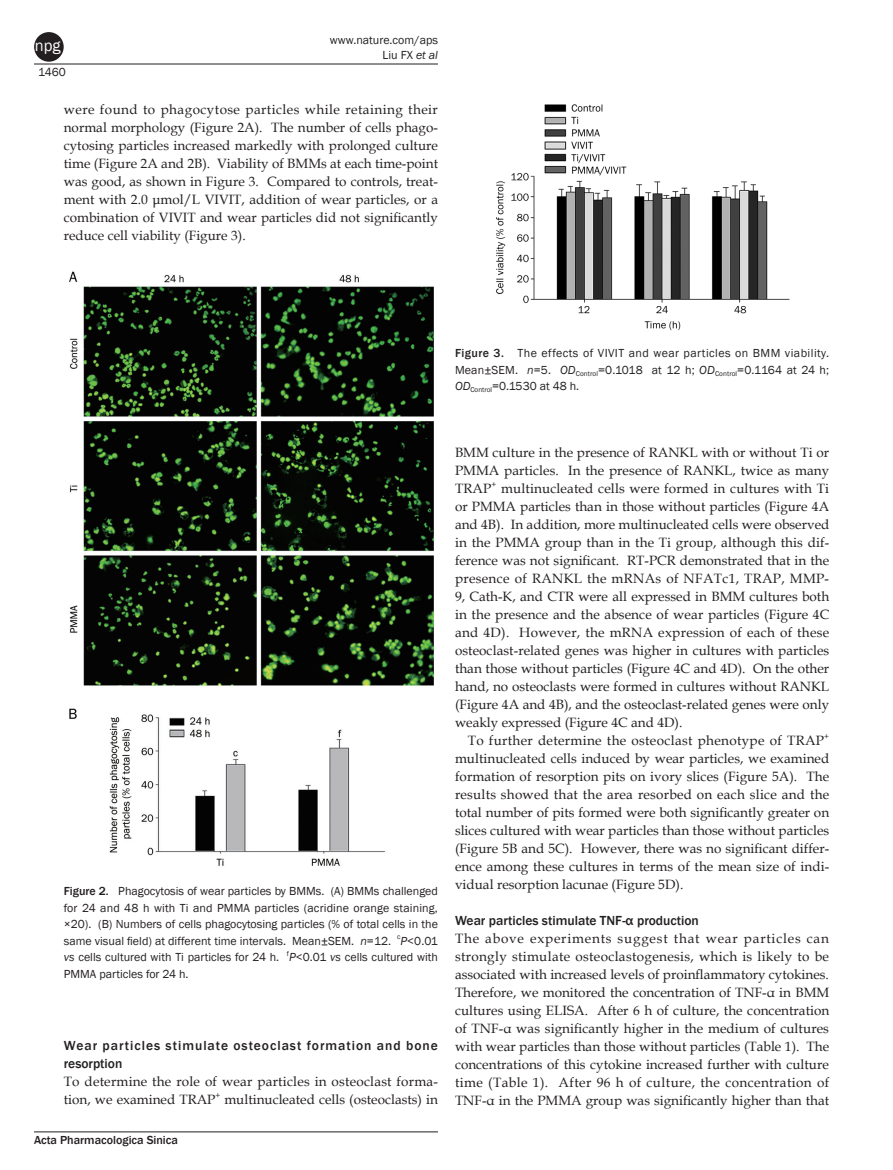
<style>
.page{position:relative;width:893px;height:1170px;background:#fff}
.page>*{position:absolute;margin:0;border:0;box-sizing:border-box;transform-origin:0 0}
.t1{font:16.5px "Franklin Gothic";color:#fff}
.无段头空英文正文{font:13.5px/18px "Book Antiqua";color:#231f20;text-align:justify}
.英文正文{font:13.5px/18px "Book Antiqua";color:#231f20;text-align:justify}
.二级标题{font:500 13.5px/18px "Franklin Gothic";letter-spacing:.075em;color:#231f20}
.二级标题-2{font:500 13.5px "Franklin Gothic";color:#231f20}
.图表注{font:12px/16.5px "Franklin Gothic";color:#231f20;text-align:justify}
.t2{font:500 12px "Franklin Gothic";color:#231f20}
.s1{font-style:italic}
.s2{font-weight:500}
</style>
<div class="page">
<hr style="left:34px;top:64px;width:404px;height:1px;background:#231f20">
<hr style="left:34px;top:1131px;width:404px;height:1px;background:#231f20">
<div style="left:34px;top:32px;width:30px;height:30px;background:#231f20;border-radius:50%"></div>
<img style="left:69px;top:271px;width:364px;height:595px">
<img style="left:496px;top:104px;width:294px;height:226px">
<p class="t1" style="left:35px;top:35px;width:27px">npg</p>
<p class="图表注" style="left:38px;top:64px;width:29px">1460</p>
<p class="图表注" style="left:330px;top:32px;width:110px;line-height:15px;text-align:right">www.nature.com/aps<br>Liu FX <span class="s1">et al</span></p>
<p class="无段头空英文正文" style="left:64px;top:100px;width:376px">were found to phagocytose particles while retaining their normal morphology (Figure 2A). The number of cells phago&shy;cytosing particles increased markedly with prolonged culture time (Figure 2A and 2B). Viability of BMMs at each time-point was good, as shown in Figure 3. Compared to controls, treat&shy;ment with 2.0 μmol/L VIVIT, addition of wear particles, or a combination of VIVIT and wear particles did not significantly reduce cell viability (Figure 3).</p>
<p class="图表注" style="left:455px;top:345px;width:376px"><span class="s2">Figure 3.</span> The effects of VIVIT and wear particles on BMM viability.<br>Mean±SEM. <span class="s1">n</span>=5. <span class="s1">OD</span><sub>Control</sub>=0.1018 at 12 h; <span class="s1">OD</span><sub>Control</sub>=0.1164 at 24 h; <span class="s1">OD</span><sub>Control</sub>=0.1530 at 48 h.</p>
<p class="图表注" style="left:64px;top:882px;width:376px"><span class="s2">Figure 2.</span> Phagocytosis of wear particles by BMMs. (A) BMMs challenged for 24 and 48 h with Ti and PMMA particles (acridine orange staining, ×20). (B) Numbers of cells phagocytosing particles (% of total cells in the same visual field) at different time intervals. Mean±SEM. <span class="s1">n</span>=12. <sup>c</sup><span class="s1">P</span>&lt;0.01 <span class="s1">vs</span> cells cultured with Ti particles for 24 h. <sup>f</sup><span class="s1">P</span>&lt;0.01 <span class="s1">vs</span> cells cultured with PMMA particles for 24 h.</p>
<p class="二级标题" style="left:64px;top:1036px;width:376px">Wear particles stimulate osteoclast formation and bone resorption</p>
<p class="无段头空英文正文" style="left:64px;top:1072px;width:376px">To determine the role of wear particles in osteoclast forma&shy;tion, we examined TRAP<sup>+</sup> multinucleated cells (osteoclasts) in</p>
<p class="t2" style="left:34px;top:1132px;width:145px">Acta Pharmacologica Sinica</p>
<p class="无段头空英文正文" style="left:455px;top:443px;width:376px">BMM culture in the presence of RANKL with or without Ti or PMMA particles. In the presence of RANKL, twice as many TRAP<sup>+</sup> multinucleated cells were formed in cultures with Ti or PMMA particles than in those without particles (Figure 4A and 4B). In addition, more multinucleated cells were observed in the PMMA group than in the Ti group, although this dif&shy;ference was not significant. RT-PCR demonstrated that in the presence of RANKL the mRNAs of NFATc1, TRAP, MMP-9, Cath-K, and CTR were all expressed in BMM cultures both in the presence and the absence of wear particles (Figure 4C and 4D). However, the mRNA expression of each of these osteoclast-related genes was higher in cultures with particles than those without particles (Figure 4C and 4D). On the other hand, no osteoclasts were formed in cultures without RANKL (Figure 4A and 4B), and the osteoclast-related genes were only weakly expressed (Figure 4C and 4D).</p>
<p class="英文正文" style="left:455px;top:731px;width:376px;text-indent:13px">To further determine the osteoclast phenotype of TRAP<sup>+ </sup>multinucleated cells induced by wear particles, we examined formation of resorption pits on ivory slices (Figure 5A). The results showed that the area resorbed on each slice and the total number of pits formed were both significantly greater on slices cultured with wear particles than those without particles (Figure 5B and 5C). However, there was no significant differ&shy;ence among these cultures in terms of the mean size of indi&shy;vidual resorption lacunae (Figure 5D).</p>
<p class="二级标题-2" style="left:455px;top:912px;width:245px">Wear particles stimulate TNF-α production</p>
<p class="无段头空英文正文" style="left:455px;top:929px;width:376px">The above experiments suggest that wear particles can strongly stimulate osteoclastogenesis, which is likely to be associated with increased levels of proinflammatory cytokines.<br>Therefore, we monitored the concentration of TNF-α in BMM cultures using ELISA. After 6 h of culture, the concentration of TNF-α was significantly higher in the medium of cultures with wear particles than those without particles (Table 1). The concentrations of this cytokine increased further with culture time (Table 1). After 96 h of culture, the concentration of TNF-α in the PMMA group was significantly higher than that</p>
</div>
